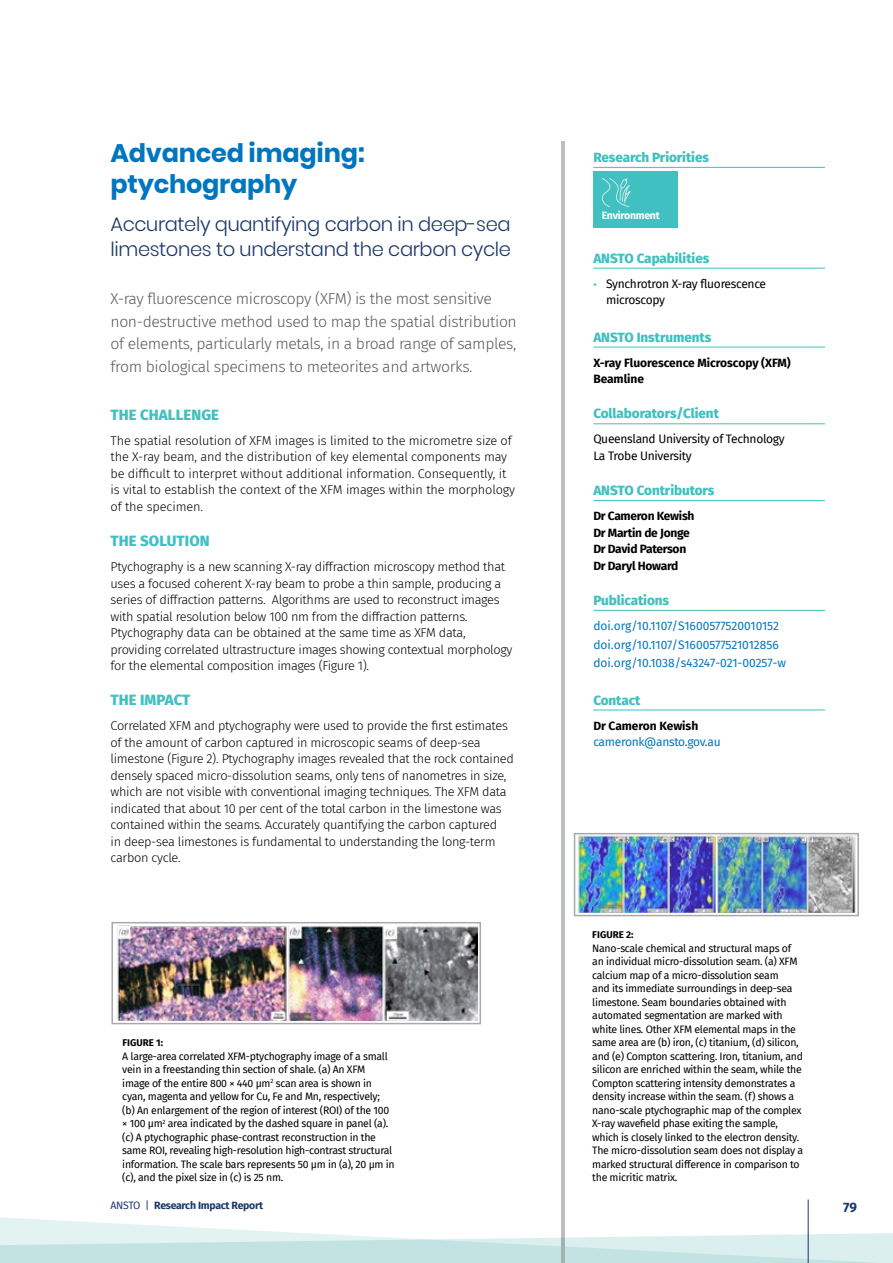
<style>
.page{position:relative;width:893px;height:1263px;background:#fff}
.page>*{position:absolute;margin:0;border:0;box-sizing:border-box;transform-origin:0 0}
.t1{font:700 25.5px/30.6px "Poppins";letter-spacing:-.01em;color:#0076c0}
.t2{font:300 19.5px/25.5px "Poppins";letter-spacing:-.02em;color:#1a3869}
.t3{font:300 15.75px/22.5px "Fira Sans";letter-spacing:-.025em;color:#58595b}
.t4{font:800 15px "Fira Sans";letter-spacing:.005em;color:#40c0c0}
.t5{font:800 13.5px "Fira Sans";letter-spacing:-.005em;color:#40c0c0}
.t6{font:700 13.5px "Fira Sans";color:#1a3869}
.t7{font:300 12.75px/16.5px "Fira Sans";letter-spacing:-.025em;color:#000}
.t8{font:12px/18.6px "Fira Sans";letter-spacing:-.01em;color:#0076c0}
.t9{font:12px/16.5px "Fira Sans";letter-spacing:-.025em;color:#000}
.t10{font:700 12px/16.5px "Fira Sans";letter-spacing:-.025em;color:#000}
.t11{font:700 12px/16.5px "Fira Sans";letter-spacing:-.005em;color:#000}
.t12{font:10.5px/13.5px "Fira Sans";letter-spacing:-.025em;color:#000}
.t13{font:700 10.5px "Fira Sans";letter-spacing:-.025em;color:#1a3869}
.t14{font:700 10.5px "Fira Sans";letter-spacing:-.025em;color:#fff}
.t15{font:700 9.75px "Fira Sans";letter-spacing:.005em;color:#000}
.s1{font-family:"Poppins";font-weight:800;font-size:11.25px;color:#40c0c0}
.s2{font-weight:400}
</style>
<div class="page">
<svg style="left:0;top:1199px;width:808px;height:34px"></svg>
<hr style="left:561px;top:141px;width:4px;height:1122px;background:#bcbec0">
<hr style="left:808px;top:1199px;width:1px;height:64px;background:#1a3869">
<svg style="left:0;top:1233px;width:893px;height:30px;background:#d0e9e9"></svg>
<hr style="left:593px;top:167px;width:232px;height:1px;background:#40c0c0">
<hr style="left:593px;top:268px;width:232px;height:1px;background:#40c0c0">
<hr style="left:593px;top:347px;width:232px;height:1px;background:#40c0c0">
<hr style="left:593px;top:424px;width:232px;height:1px;background:#40c0c0">
<hr style="left:593px;top:500px;width:232px;height:1px;background:#40c0c0">
<hr style="left:593px;top:610px;width:232px;height:1px;background:#40c0c0">
<hr style="left:593px;top:710px;width:232px;height:1px;background:#40c0c0">
<div style="left:593px;top:171px;width:85px;height:57px;background:#40c0c0"></div>
<svg style="left:601px;top:178px;width:30px;height:29px"></svg>
<img style="left:577px;top:836px;width:279px;height:76px">
<div style="left:574px;top:833px;width:285px;height:83px;border:2px solid #a7a9ac"></div>
<img style="left:117px;top:925px;width:360px;height:95px">
<div style="left:111px;top:922px;width:370px;height:102px;border:2px solid #a7a9ac"></div>
<h1 class="t1" style="left:111px;top:138px;width:256px">Advanced imaging: ptychography</h1>
<h2 class="t2" style="left:111px;top:211px;width:402px">Accurately quantifying carbon in deep-sea limestones to understand the carbon cycle</h2>
<p class="t3" style="left:111px;top:288px;width:408px">X-ray fluorescence microscopy (XFM) is the most sensitive non-destructive method used to map the spatial distribution of elements, particularly metals, in a broad range of samples, from biological specimens to meteorites and artworks.</p>
<p class="t4" style="left:111px;top:402px;width:110px">THE CHALLENGE</p>
<p class="t7" style="left:111px;top:432px;width:406px">The spatial resolution of XFM images is limited to the micrometre size of the X-ray beam, and the distribution of key elemental components may be difficult to interpret without additional information. Consequently, it is vital to establish the context of the XFM images within the morphology of the specimen.</p>
<p class="t4" style="left:111px;top:528px;width:101px">THE SOLUTION</p>
<p class="t7" style="left:111px;top:558px;width:403px">Ptychography is a new scanning X-ray diffraction microscopy method that uses a focused coherent X-ray beam to probe a thin sample, producing a series of diffraction patterns. Algorithms are used to reconstruct images with spatial resolution below 100 nm from the diffraction patterns.<br>Ptychography data can be obtained at the same time as XFM data, providing correlated ultrastructure images showing contextual morphology for the elemental composition images (Figure 1).</p>
<p class="t4" style="left:111px;top:687px;width:81px">THE IMPACT</p>
<p class="t7" style="left:111px;top:718px;width:405px">Correlated XFM and ptychography were used to provide the first estimates of the amount of carbon captured in microscopic seams of deep-sea limestone (Figure 2). Ptychography images revealed that the rock contained densely spaced micro-dissolution seams, only tens of nanometres in size, which are not visible with conventional imaging techniques. The XFM data indicated that about 10 per cent of the total carbon in the limestone was contained within the seams. Accurately quantifying the carbon captured<br>in deep-sea limestones is fundamental to understanding the long-term carbon cycle.</p>
<p class="t15" style="left:122px;top:1034px;width:42px">FIGURE 1:</p>
<p class="t12" style="left:122px;top:1049px;width:274px">A large-area correlated XFM-ptychography image of a small vein in a freestanding thin section of shale. (a) An XFM image of the entire 800 × 440 µm<sup>2</sup> scan area is shown in cyan, magenta and yellow for Cu, Fe and Mn, respectively; (b) An enlargement of the region of interest (ROI) of the 100 × 100 µm<sup>2</sup> area indicated by the dashed square in panel (a). (c) A ptychographic phase-contrast reconstruction in the same ROI, revealing high-resolution high-contrast structural information. The scale bars represents 50 µm in (a), 20 µm in (c), and the pixel size in (c) is 25 nm.</p>
<p class="t5" style="left:593px;top:146px;width:117px">Research Priorities</p>
<p class="t14" style="left:602px;top:207px;width:60px">Environment</p>
<p class="t5" style="left:593px;top:246px;width:118px">ANSTO Capabilities</p>
<p class="t9" style="left:606px;top:275px;width:161px;text-indent:-13px"><span class="s1">·</span> Synchrotron X-ray fluorescence microscopy</p>
<p class="t5" style="left:593px;top:325px;width:119px">ANSTO Instruments</p>
<p class="t11" style="left:593px;top:353px;width:199px">X-ray Fluorescence Microscopy (XFM)<br>Beamline</p>
<p class="t5" style="left:593px;top:402px;width:127px">Collaborators/Client</p>
<p class="t9" style="left:593px;top:431px;width:193px">Queensland University of Technology<br>La Trobe University</p>
<p class="t5" style="left:593px;top:479px;width:123px">ANSTO Contributors</p>
<p class="t10" style="left:593px;top:507px;width:103px">Dr Cameron Kewish<br>Dr Martin de Jonge<br>Dr David Paterson<br>Dr Daryl Howard</p>
<p class="t5" style="left:593px;top:589px;width:77px">Publications</p>
<p class="t8" style="left:593px;top:616px;width:194px">doi.org/10.1107/S1600577520010152 doi.org/10.1107/S1600577521012856 doi.org/10.1038/s43247-021-00257-w</p>
<p class="t5" style="left:593px;top:688px;width:49px">Contact</p>
<p class="t11" style="left:593px;top:716px;width:106px">Dr Cameron Kewish</p>
<p class="t8" style="left:593px;top:732px;width:129px">cameronk@ansto.gov.au</p>
<p class="t15" style="left:592px;top:926px;width:43px">FIGURE 2:</p>
<p class="t12" style="left:592px;top:941px;width:213px">Nano-scale chemical and structural maps of an individual micro-dissolution seam. (a) XFM calcium map of a micro-dissolution seam<br>and its immediate surroundings in deep-sea limestone. Seam boundaries obtained with automated segmentation are marked with white lines. Other XFM elemental maps in the same area are (b) iron, (c) titanium, (d) silicon, and (e) Compton scattering. Iron, titanium, and silicon are enriched within the seam, while the Compton scattering intensity demonstrates a density increase within the seam. (f) shows a nano-scale ptychographic map of the complex X-ray wavefield phase exiting the sample, which is closely linked to the electron density.<br>The micro-dissolution seam does not display a marked structural difference in comparison to the micritic matrix.</p>
<p class="t13" style="left:111px;top:1197px;width:154px"><span class="s2">ANSTO |</span> Research Impact Report</p>
<p class="t6" style="left:843px;top:1196px;width:15px">79</p>
</div>
